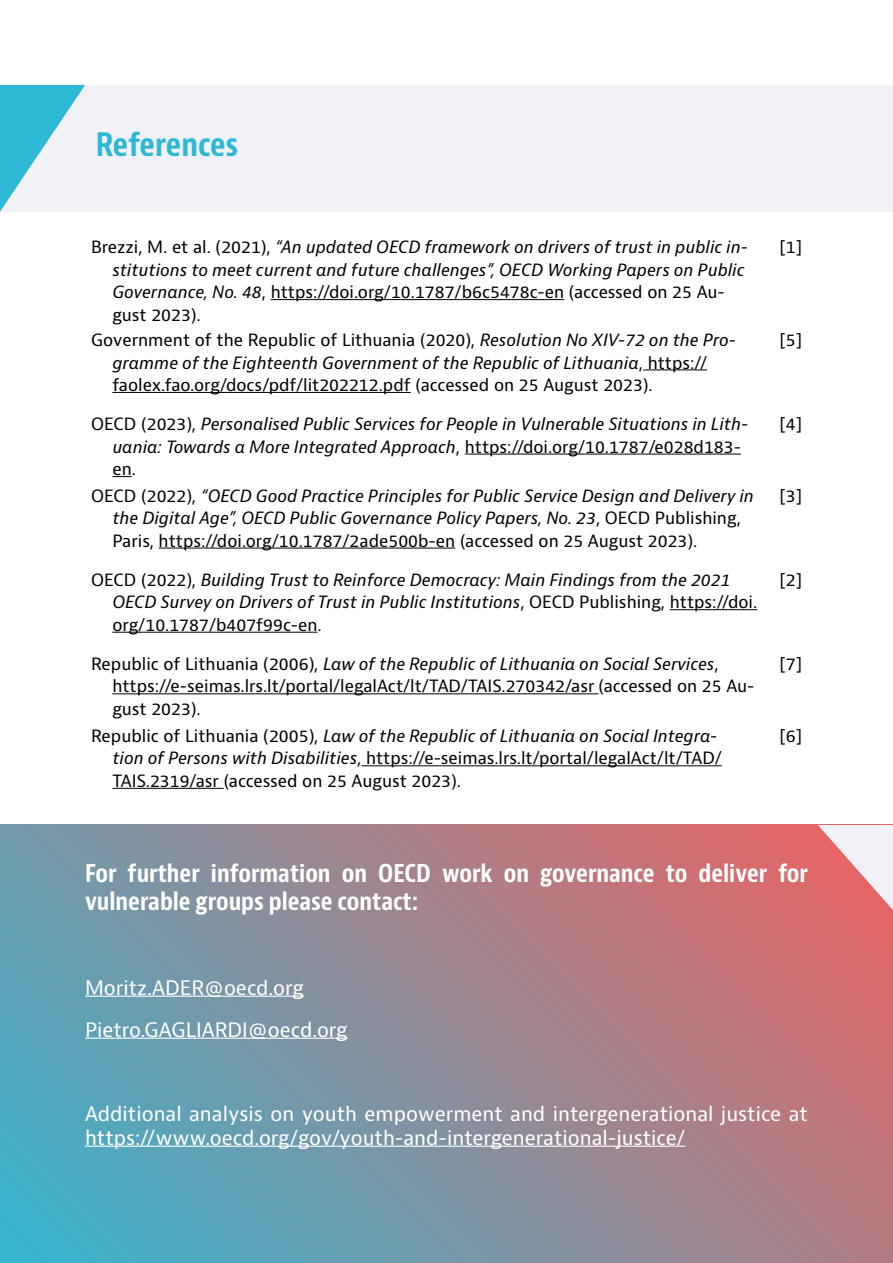
<style>
.page{position:relative;width:893px;height:1263px;background:#fff}
.page>*{position:absolute;margin:0;border:0;box-sizing:border-box;transform-origin:0 0}
.t1{font:700 condensed 31.5px "Bernini Sans";letter-spacing:-.005em;color:#2db9d5}
.t2{font:700 condensed 24px/28.5px "Bernini Sans";color:#fff}
.t3{font:19.5px/42px "Bernini Sans";color:#fff}
.t4{font:italic 16.5px/22.5px "Bernini Sans";color:#000}
.t5{font:16.5px/22.5px "Bernini Sans";color:#000}
.s1{font-style:normal}
.s2{font-style:italic}
</style>
<div class="page">
<svg style="left:0;top:825px;width:893px;height:438px;background:#908b97"></svg>
<hr style="left:271px;top:299px;width:293px;height:1px;background:#000">
<hr style="left:643px;top:369px;width:64px;height:1px;background:#000">
<hr style="left:112px;top:392px;width:299px;height:1px;background:#000">
<hr style="left:465px;top:454px;width:276px;height:1px;background:#000">
<svg style="left:112px;top:476px;width:20px;height:1px"></svg>
<hr style="left:159px;top:548px;width:296px;height:1px;background:#000">
<hr style="left:670px;top:609px;width:87px;height:1px;background:#000">
<hr style="left:112px;top:632px;width:206px;height:1px;background:#000">
<hr style="left:112px;top:693px;width:486px;height:1px;background:#000">
<hr style="left:361px;top:765px;width:361px;height:1px;background:#000">
<hr style="left:112px;top:788px;width:112px;height:1px;background:#000">
<hr style="left:85px;top:996px;width:219px;height:1px;background:#fff">
<hr style="left:85px;top:1038px;width:263px;height:1px;background:#fff">
<hr style="left:85px;top:1146px;width:600px;height:1px;background:#fff">
<div style="left:0;top:85px;width:893px;height:127px;background:#f2f1f7"></div>
<svg style="left:0;top:85px;width:85px;height:127px"></svg>
<svg style="left:818px;top:825px;width:75px;height:85px"></svg>
<h1 class="t1" style="left:96px;top:126px;width:144px">References</h1>
<p class="t4" style="left:112px;top:236px;width:637px;text-indent:-21px"><span class="s1">Brezzi, M. et al. (2021),</span> “An updated OECD framework on drivers of trust in public in&shy;stitutions to meet current and future challenges”, OECD Working Papers on Public Governance, No. 48<span class="s1">, https://doi.org/10.1787/b6c5478c-en (accessed on 25 Au&shy;gust 2023).</span></p>
<p class="t5" style="left:779px;top:236px;width:24px">[1]</p>
<p class="t5" style="left:112px;top:329px;width:625px;text-indent:-21px">Government of the Republic of Lithuania (2020), <span class="s2">Resolution No XIV-72 on the Pro&shy;gramme of the Eighteenth Government of the Republic of Lithuania</span>, https:// faolex.fao.org/docs/pdf/lit202212.pdf (accessed on 25 August 2023).</p>
<p class="t5" style="left:779px;top:329px;width:24px">[5]</p>
<p class="t4" style="left:112px;top:413px;width:637px;text-indent:-21px"><span class="s1">OECD (2023),</span> Personalised Public Services for People in Vulnerable Situations in Lith&shy;uania: Towards a More Integrated Approach<span class="s1">, https://doi.org/10.1787/e028d183- en.</span></p>
<p class="t5" style="left:779px;top:413px;width:24px">[4]</p>
<p class="t4" style="left:112px;top:485px;width:643px;text-indent:-21px"><span class="s1">OECD (2022),</span> “OECD Good Practice Principles for Public Service Design and Delivery in the Digital Age”, OECD Public Governance Policy Papers, No. 23<span class="s1">, OECD Publishing,<br>Paris, https://doi.org/10.1787/2ade500b-en (accessed on 25 August 2023).</span></p>
<p class="t5" style="left:779px;top:485px;width:24px">[3]</p>
<p class="t4" style="left:112px;top:569px;width:646px;text-indent:-21px"><span class="s1">OECD (2022),</span> Building Trust to Reinforce Democracy: Main Findings from the 2021<br>OECD Survey on Drivers of Trust in Public Institutions<span class="s1">, OECD Publishing, https://doi. org/10.1787/b407f99c-en.</span></p>
<p class="t5" style="left:779px;top:569px;width:24px">[2]</p>
<p class="t5" style="left:112px;top:653px;width:644px;text-indent:-21px">Republic of Lithuania (2006), <span class="s2">Law of the Republic of Lithuania on Social Services</span>, https://e-seimas.lrs.lt/portal/legalAct/lt/TAD/TAIS.270342/asr (accessed on 25 Au&shy;gust 2023).</p>
<p class="t5" style="left:779px;top:653px;width:24px">[7]</p>
<p class="t5" style="left:112px;top:725px;width:611px;text-indent:-21px">Republic of Lithuania (2005), <span class="s2">Law of the Republic of Lithuania on Social Integra&shy;tion of Persons with Disabilities</span>, https://e-seimas.lrs.lt/portal/legalAct/lt/TAD/<br>TAIS.2319/asr (accessed on 25 August 2023).</p>
<p class="t5" style="left:779px;top:725px;width:24px">[6]</p>
<h2 class="t2" style="left:85px;top:859px;width:724px">For further information on OECD work on governance to deliver for vulnerable groups please contact:</h2>
<p class="t3" style="left:85px;top:967px;width:264px">Moritz.ADER@oecd.org<br>Pietro.GAGLIARDI@oecd.org</p>
<p class="t3" style="left:85px;top:1102px;width:724px;line-height:24px">Additional analysis on youth empowerment and intergenerational justice at https://www.oecd.org/gov/youth-and-intergenerational-justice/</p>
</div>
